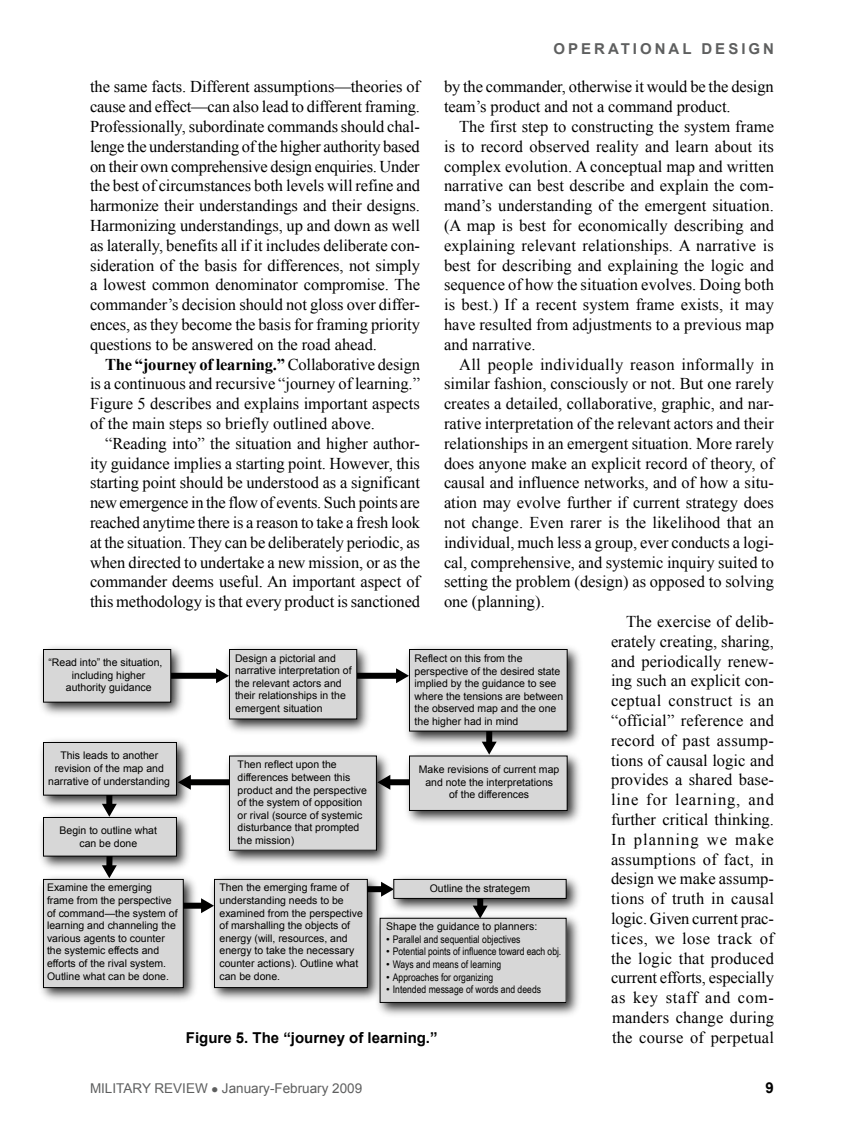
<style>
.page{position:relative;width:864px;height:1134px;background:#fff}
.page>*{position:absolute;margin:0;border:0;box-sizing:border-box;transform-origin:0 0}
.fob{font:16.5px/19.8px "Times New Roman";letter-spacing:-.005em;color:#000;text-align:justify}
.fig_line{font:700 15px "Arial";color:#000}
.t1{font:700 15px "Arial";letter-spacing:.2em;color:#5e5f5f}
.t2{font:13.5px "Arial";color:#5e5f5f}
.t3{font:10.5px/12.6px "Arial";color:#010100}
.t4{font:10.5px "Arial Narrow";color:#010100}
.s1{font-weight:700}
.s2{font-family:"Arial"}
</style>
<div class="page">
<div style="left:158px;top:673px;width:60px;height:6px;background:#010100"></div>
<svg style="left:216px;top:668px;width:4px;height:15px"></svg>
<img style="left:40px;top:646px;width:149px;height:69px">
<div style="left:44px;top:650px;width:127px;height:52px;background:#d7d7d7"></div>
<div style="left:43px;top:649px;width:128px;height:53px;border:1px solid #000"></div>
<div style="left:338px;top:673px;width:60px;height:6px;background:#010100"></div>
<svg style="left:396px;top:668px;width:4px;height:15px"></svg>
<img style="left:220px;top:646px;width:155px;height:86px">
<div style="left:230px;top:650px;width:127px;height:69px;background:#d7d7d7"></div>
<div style="left:229px;top:649px;width:128px;height:70px;border:1px solid #000"></div>
<img style="left:400px;top:646px;width:180px;height:101px">
<div style="left:410px;top:650px;width:157px;height:81px;background:#d7d7d7"></div>
<div style="left:409px;top:649px;width:158px;height:82px;border:1px solid #000"></div>
<svg style="left:202px;top:899px;width:4px;height:14px"></svg>
<img style="left:40px;top:874px;width:162px;height:126px">
<div style="left:44px;top:879px;width:139px;height:109px;background:#d7d7d7"></div>
<div style="left:43px;top:879px;width:140px;height:109px;border:1px solid #000"></div>
<img style="left:206px;top:876px;width:179px;height:124px">
<div style="left:214px;top:879px;width:153px;height:109px;background:#d7d7d7"></div>
<div style="left:214px;top:879px;width:154px;height:109px;border:1px solid #000"></div>
<img style="left:385px;top:876px;width:194px;height:33px">
<div style="left:394px;top:879px;width:172px;height:19px;background:#d7d7d7"></div>
<div style="left:394px;top:879px;width:172px;height:20px;border:1px solid #000"></div>
<div style="left:189px;top:779px;width:60px;height:6px;background:#010100"></div>
<img style="left:40px;top:739px;width:155px;height:69px">
<div style="left:44px;top:742px;width:132px;height:53px;background:#d7d7d7"></div>
<div style="left:43px;top:742px;width:134px;height:53px;border:1px solid #000"></div>
<div style="left:388px;top:779px;width:60px;height:6px;background:#010100"></div>
<img style="left:220px;top:753px;width:175px;height:110px">
<div style="left:230px;top:756px;width:146px;height:94px;background:#d7d7d7"></div>
<div style="left:229px;top:756px;width:148px;height:94px;border:1px solid #000"></div>
<img style="left:400px;top:747px;width:180px;height:76px">
<div style="left:410px;top:756px;width:157px;height:54px;background:#d7d7d7"></div>
<div style="left:409px;top:756px;width:158px;height:55px;border:1px solid #000"></div>
<img style="left:40px;top:808px;width:149px;height:66px">
<div style="left:44px;top:818px;width:132px;height:38px;background:#d7d7d7"></div>
<div style="left:43px;top:817px;width:134px;height:39px;border:1px solid #000"></div>
<img style="left:371px;top:909px;width:208px;height:107px">
<div style="left:380px;top:918px;width:186px;height:84px;background:#d7d7d7"></div>
<div style="left:380px;top:918px;width:186px;height:85px;border:1px solid #000"></div>
<p class="t1" style="left:554px;top:39px;width:222px">OPERATIONAL DESIGN</p>
<p class="fob" style="left:90px;top:77px;width:332px">the same facts. Different assumptions—theories of cause and effect—can also lead to different framing.<br>Professionally, subordinate commands should chal&shy;lenge the understanding of the higher authority based on their own comprehensive design enquiries. Under the best of circumstances both levels will refine and harmonize their understandings and their designs.<br>Harmonizing understandings, up and down as well as laterally, benefits all if it includes deliberate con&shy;sideration of the basis for differences, not simply a lowest common denominator compromise. The commander’s decision should not gloss over differ&shy;ences, as they become the basis for framing priority questions to be answered on the road ahead.</p>
<p class="fob" style="left:90px;top:354px;width:332px;text-indent:15px"><span class="s1">The “journey of learning.”</span> Collaborative design is a continuous and recursive “journey of learning.” Figure 5 describes and explains important aspects of the main steps so briefly outlined above.</p>
<p class="fob" style="left:90px;top:433px;width:332px;text-indent:15px">“Reading into” the situation and higher author&shy;ity guidance implies a starting point. However, this starting point should be understood as a significant new emergence in the flow of events. Such points are reached anytime there is a reason to take a fresh look at the situation. They can be deliberately periodic, as when directed to undertake a new mission, or as the commander deems useful. An important aspect of this methodology is that every product is sanctioned</p>
<p class="fob" style="left:444px;top:77px;width:331px">by the commander, otherwise it would be the design team’s product and not a command product.</p>
<p class="fob" style="left:444px;top:116px;width:332px;text-indent:15px">The first step to constructing the system frame is to record observed reality and learn about its complex evolution. A conceptual map and written narrative can best describe and explain the com&shy;mand’s understanding of the emergent situation. (A map is best for economically describing and explaining relevant relationships. A narrative is best for describing and explaining the logic and sequence of how the situation evolves. Doing both is best.) If a recent system frame exists, it may have resulted from adjustments to a previous map and narrative.</p>
<p class="fob" style="left:444px;top:354px;width:332px;text-indent:15px">All people individually reason informally in similar fashion, consciously or not. But one rarely creates a detailed, collaborative, graphic, and nar&shy;rative interpretation of the relevant actors and their relationships in an emergent situation. More rarely does anyone make an explicit record of theory, of causal and influence networks, and of how a situ&shy;ation may evolve further if current strategy does not change. Even rarer is the likelihood that an individual, much less a group, ever conducts a logi&shy;cal, comprehensive, and systemic inquiry suited to setting the problem (design) as opposed to solving one (planning).</p>
<p class="fob" style="left:611px;top:611px;width:165px;text-indent:15px">The exercise of delib&shy;erately creating, sharing, and periodically renew&shy;ing such an explicit con&shy;ceptual construct is an “official” reference and record of past assump&shy;tions of causal logic and provides a shared base&shy;line for learning, and further critical thinking.<br>In planning we make assumptions of fact, in design we make assump&shy;tions of truth in causal logic. Given current prac&shy;tices, we lose track of the logic that produced current efforts, especially as key staff and com&shy;manders change during the course of perpetual</p>
<p class="t3" style="left:235px;top:652px;width:118px">Design a pictorial and narrative interpretation of the relevant actors and their relationships in the emergent situation</p>
<p class="t3" style="left:415px;top:652px;width:150px">Reflect on this from the perspective of the desired state implied by the guidance to see where the tensions are between the observed map and the one the higher had in mind</p>
<p class="t3" style="left:48px;top:656px;width:116px">“Read into” the situation,</p>
<p class="t3" style="left:72px;top:669px;width:75px">including higher</p>
<p class="t3" style="left:66px;top:682px;width:87px">authority guidance</p>
<p class="t3" style="left:48px;top:750px;width:123px;text-align:center">This leads to another revision of the map and narrative of understanding</p>
<p class="t3" style="left:238px;top:759px;width:131px">Then reflect upon the differences between this product and the perspective of the system of opposition or rival (source of systemic disturbance that prompted the mission)</p>
<p class="t3" style="left:419px;top:763px;width:142px;text-align:center">Make revisions of current map and note the interpretations<br>of the differences</p>
<p class="t3" style="left:60px;top:825px;width:99px;text-align:center">Begin to outline what can be done</p>
<p class="t3" style="left:220px;top:881px;width:145px">Then the emerging frame of understanding needs to be examined from the perspective of marshalling the objects of energy (will, resources, and energy to take the necessary counter actions). Outline what can be done.</p>
<p class="t3" style="left:47px;top:881px;width:106px">Examine the emerging</p>
<p class="t3" style="left:430px;top:882px;width:102px">Outline the strategem</p>
<p class="t3" style="left:47px;top:894px;width:132px">frame from the perspective of command—the system of learning and channeling the various agents to counter the systemic effects and efforts of the rival system.<br>Outline what can be done.</p>
<p class="t3" style="left:386px;top:920px;width:153px">Shape the guidance to planners:</p>
<p class="t4" style="left:386px;top:931px;width:136px"><span class="s2">•</span> Parallel and sequential objectives</p>
<p class="t4" style="left:386px;top:944px;width:177px"><span class="s2">•</span> Potential points of influence toward each obj.</p>
<p class="t4" style="left:386px;top:957px;width:116px"><span class="s2">•</span> Ways and means of learning</p>
<p class="t4" style="left:386px;top:969px;width:109px"><span class="s2">•</span> Approaches for organizing</p>
<p class="t4" style="left:386px;top:982px;width:156px"><span class="s2">•</span> Intended message of words and deeds</p>
<p class="fig_line" style="left:186px;top:1027px;width:253px">Figure 5. The “journey of learning.”</p>
<p class="t2" style="left:90px;top:1080px;width:274px">Military Review ● January-February 2009</p>
<p class="fig_line" style="left:766px;top:1078px;width:10px">9</p>
</div>
